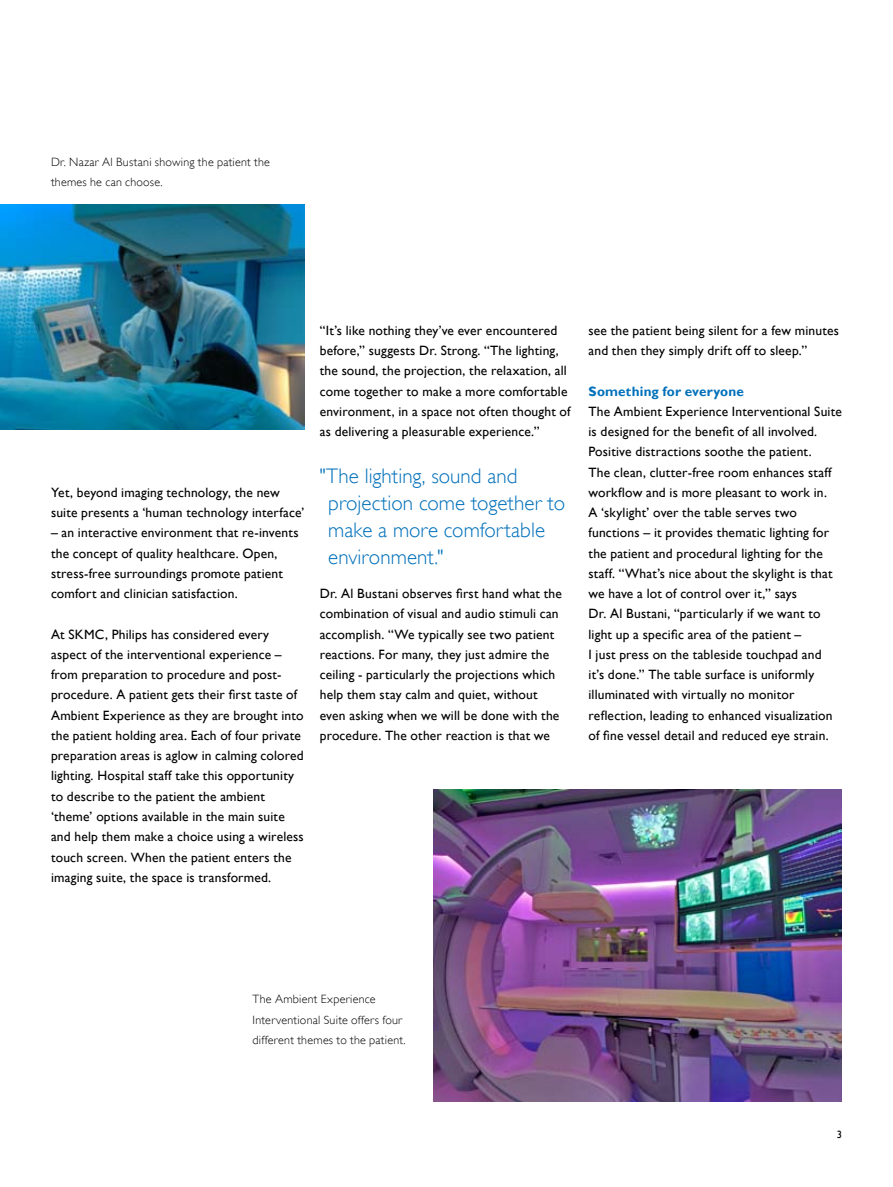
<style>
.page{position:relative;width:893px;height:1187px;background:#fff}
.page>*{position:absolute;margin:0;border:0;box-sizing:border-box;transform-origin:0 0}
.t1{font:21px/27px "Gill Sans Alt One WGL Light";color:#0070ba}
.t2{font:13.5px/20.2px "Gill Sans Alt One WGL";letter-spacing:.015em;color:#000}
.t3{font:700 13.5px "Gill Sans Alt One WGL";letter-spacing:.015em;color:#0070ba}
.t4{font:12px/20.2px "Gill Sans Alt One WGL Light";letter-spacing:.02em;color:#000}
.t5{font:10.5px "Gill Sans Alt One WGL";color:#000}
</style>
<div class="page">
<img style="left:0;top:204px;width:304px;height:225px">
<img style="left:433px;top:789px;width:409px;height:312px">
<p class="t4" style="left:51px;top:152px;width:220px">Dr. Nazar Al Bustani showing the patient the themes he can choose.</p>
<p class="t2" style="left:51px;top:482px;width:255px">Yet, beyond imaging technology, the new suite presents a ‘human technology interface’</p>
<p class="t2" style="left:51px;top:522px;width:249px">– an interactive environment that re-invents the concept of quality healthcare. Open, stress-free surroundings promote patient comfort and clinician satisfaction.</p>
<p class="t2" style="left:51px;top:623px;width:254px">At SKMC, Philips has considered every aspect of the interventional experience – from preparation to procedure and post&shy;procedure. A patient gets their first taste of Ambient Experience as they are brought into the patient holding area. Each of four private preparation areas is aglow in calming colored lighting. Hospital staff take this opportunity to describe to the patient the ambient ‘theme’ options available in the main suite and help them make a choice using a wireless touch screen. When the patient enters the imaging suite, the space is transformed.</p>
<p class="t2" style="left:320px;top:320px;width:252px">“It’s like nothing they’ve ever encountered before,” suggests Dr. Strong. “The lighting, the sound, the projection, the relaxation, all come together to make a more comfortable environment, in a space not often thought of as delivering a pleasurable experience.”</p>
<h1 class="t1" style="left:328px;top:463px;width:238px;text-indent:-9px">"The lighting, sound and projection come together to make a more comfortable environment."</h1>
<p class="t2" style="left:320px;top:583px;width:244px">Dr. Al Bustani observes first hand what the combination of visual and audio stimuli can accomplish. “We typically see two patient reactions. For many, they just admire the ceiling - particularly the projections which help them stay calm and quiet, without even asking when we will be done with the procedure. The other reaction is that we</p>
<p class="t2" style="left:588px;top:320px;width:252px">see the patient being silent for a few minutes and then they simply drift off to sleep.”</p>
<p class="t3" style="left:588px;top:381px;width:157px">Something for everyone</p>
<p class="t2" style="left:588px;top:401px;width:255px">The Ambient Experience Interventional Suite is designed for the benefit of all involved.<br>Positive distractions soothe the patient.<br>The clean, clutter-free room enhances staff workflow and is more pleasant to work in.<br>A ‘skylight’ over the table serves two functions – it provides thematic lighting for the patient and procedural lighting for the staff. “What’s nice about the skylight is that we have a lot of control over it,” says<br>Dr. Al Bustani, “particularly if we want to light up a specific area of the patient –<br>I just press on the tableside touchpad and<br>it’s done.” The table surface is uniformly illuminated with virtually no monitor reflection, leading to enhanced visualization of fine vessel detail and reduced eye strain.</p>
<p class="t4" style="left:253px;top:989px;width:155px">The Ambient Experience<br>Interventional Suite offers four different themes to the patient.</p>
<p class="t5" style="left:837px;top:1127px;width:7px">3</p>
</div>
